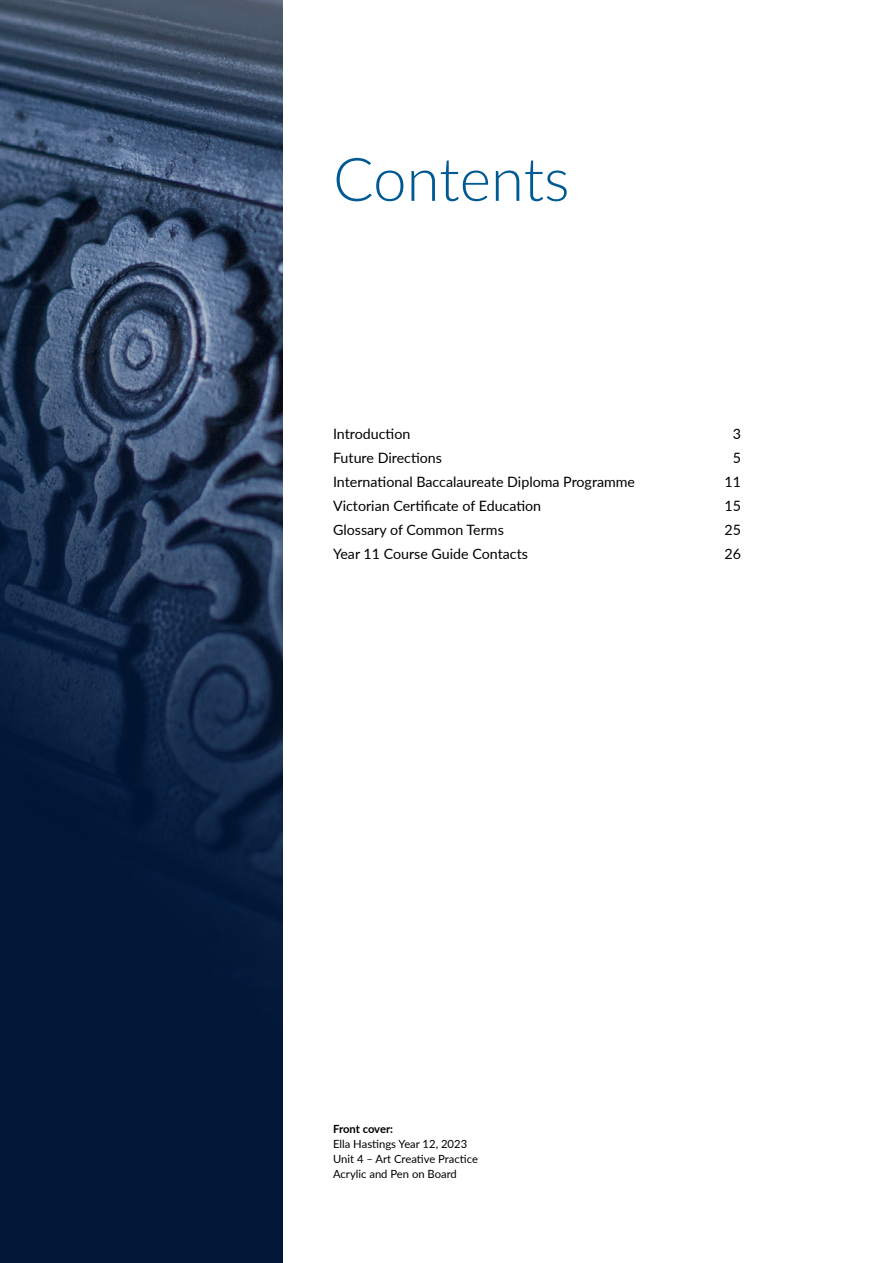
<style>
.page{position:relative;width:893px;height:1263px;background:#fff}
.page>*{position:absolute;margin:0;border:0;box-sizing:border-box;transform-origin:0 0}
.t1{font:300 60px "Lato";color:#005b94}
.t2{font:14.25px "Lato";color:#000}
.t3{font:11.25px/15px "Lato";color:#000}
.t4{font:700 11.25px "Lato";letter-spacing:-.01em;color:#000}
</style>
<div class="page">
<svg style="left:0;top:0;width:283px;height:1263px;background:#1b304f"></svg>
<h1 class="t1" style="left:333px;top:138px;width:238px">Contents</h1>
<p class="t2" style="left:333px;top:424px;width:79px">Introduction</p>
<p class="t2" style="left:733px;top:424px;width:10px">3</p>
<p class="t2" style="left:333px;top:448px;width:110px">Future Directions</p>
<p class="t2" style="left:733px;top:448px;width:10px">5</p>
<p class="t2" style="left:333px;top:472px;width:304px">International Baccalaureate Diploma Programme</p>
<p class="t2" style="left:725px;top:472px;width:18px">11</p>
<p class="t2" style="left:333px;top:496px;width:210px">Victorian Certificate of Education</p>
<p class="t2" style="left:725px;top:496px;width:18px">15</p>
<p class="t2" style="left:333px;top:520px;width:172px">Glossary of Common Terms</p>
<p class="t2" style="left:725px;top:520px;width:18px">25</p>
<p class="t2" style="left:333px;top:544px;width:196px">Year 11 Course Guide Contacts</p>
<p class="t2" style="left:725px;top:544px;width:18px">26</p>
<p class="t4" style="left:333px;top:1120px;width:62px">Front cover:</p>
<p class="t3" style="left:333px;top:1136px;width:146px">Ella Hastings Year 12, 2023<br>Unit 4 – Art Creative Practice<br>Acrylic and Pen on Board</p>
</div>
